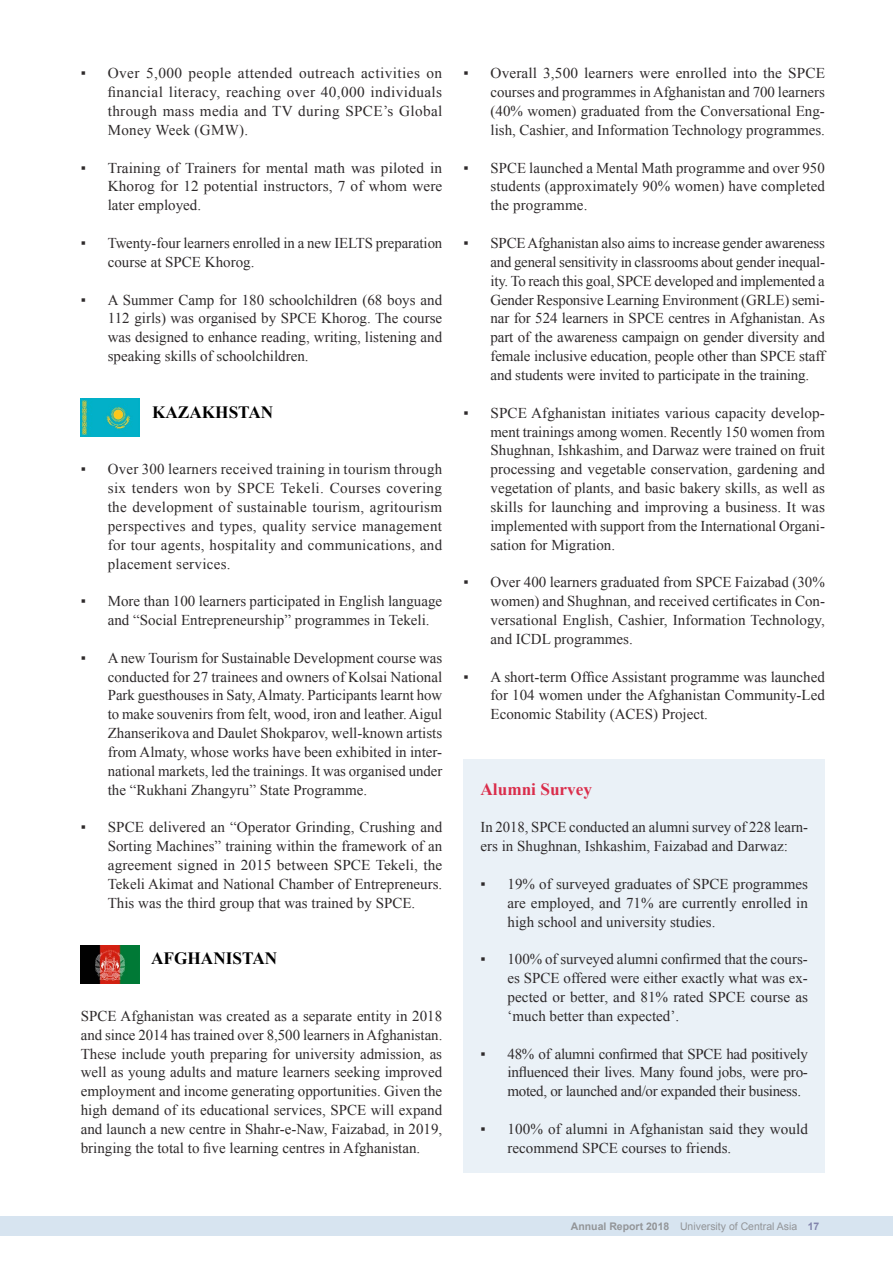
<style>
.page{position:relative;width:893px;height:1263px;background:#fff}
.page>*{position:absolute;margin:0;border:0;box-sizing:border-box;transform-origin:0 0}
.t1{font:700 17.25px "Times New Roman";color:#000}
.t2{font:700 17.25px "Times New Roman";color:#da2d4b}
.t3{font:15px/18.9px "Times New Roman";color:#2e2a2b;text-align:justify}
.t4{font:10.5px "Arial";color:#939598}
.s1{font-family:"Arial"}
.s2{font-weight:700}
.s3{font-weight:700;color:#8284ac}
</style>
<div class="page">
<img style="left:81px;top:399px;width:58px;height:37px">
<img style="left:81px;top:946px;width:58px;height:37px">
<div style="left:463px;top:759px;width:362px;height:414px;background:#eaf1f7"></div>
<div style="left:0;top:1216px;width:893px;height:19px;background:#d7e4f0"></div>
<p class="t3" style="left:108px;top:64px;width:336px;text-indent:-27px"><span class="s1">▪</span> Over 5,000 people attended outreach activities on financial literacy, reaching over 40,000 individuals through mass media and TV during SPCE’s Global Money Week (GMW).</p>
<p class="t3" style="left:108px;top:158px;width:336px;text-indent:-27px"><span class="s1">▪</span> Training of Trainers for mental math was piloted in Khorog for 12 potential instructors, 7 of whom were later employed.</p>
<p class="t3" style="left:108px;top:233px;width:336px;text-indent:-27px"><span class="s1">▪</span> Twenty-four learners enrolled in a new IELTS preparation course at SPCE Khorog.</p>
<p class="t3" style="left:108px;top:290px;width:336px;text-indent:-27px"><span class="s1">▪</span> A Summer Camp for 180 schoolchildren (68 boys and 112 girls) was organised by SPCE Khorog. The course was designed to enhance reading, writing, listening and speaking skills of schoolchildren.</p>
<p class="t1" style="left:152px;top:400px;width:123px">KAZAKHSTAN</p>
<p class="t3" style="left:108px;top:459px;width:336px;text-indent:-27px"><span class="s1">▪</span> Over 300 learners received training in tourism through six tenders won by SPCE Tekeli. Courses covering the development of sustainable tourism, agritourism perspectives and types, quality service management for tour agents, hospitality and communications, and placement services.</p>
<p class="t3" style="left:108px;top:591px;width:336px;text-indent:-27px"><span class="s1">▪</span> More than 100 learners participated in English language and “Social Entrepreneurship” programmes in Tekeli.</p>
<p class="t3" style="left:108px;top:648px;width:336px;text-indent:-27px"><span class="s1">▪</span> A new Tourism for Sustainable Development course was conducted for 27 trainees and owners of Kolsai National Park guesthouses in Saty, Almaty. Participants learnt how to make souvenirs from felt, wood, iron and leather. Aigul Zhanserikova and Daulet Shokparov, well-known artists from Almaty, whose works have been exhibited in inter&shy;national markets, led the trainings. It was organised under the “Rukhani Zhangyru” State Programme.</p>
<p class="t3" style="left:108px;top:818px;width:336px;text-indent:-27px"><span class="s1">▪</span> SPCE delivered an “Operator Grinding, Crushing and Sorting Machines” training within the framework of an agreement signed in 2015 between SPCE Tekeli, the Tekeli Akimat and National Chamber of Entrepreneurs.<br>This was the third group that was trained by SPCE.</p>
<p class="t1" style="left:151px;top:947px;width:128px">AFGHANISTAN</p>
<p class="t3" style="left:81px;top:1006px;width:363px">SPCE Afghanistan was created as a separate entity in 2018 and since 2014 has trained over 8,500 learners in Afghanistan.<br>These include youth preparing for university admission, as well as young adults and mature learners seeking improved employment and income generating opportunities. Given the high demand of its educational services, SPCE will expand and launch a new centre in Shahr-e-Naw, Faizabad, in 2019, bringing the total to five learning centres in Afghanistan.</p>
<p class="t3" style="left:490px;top:64px;width:336px;text-indent:-27px"><span class="s1">▪</span> Overall 3,500 learners were enrolled into the SPCE courses and programmes in Afghanistan and 700 learners (40% women) graduated from the Conversational Eng&shy;lish, Cashier, and Information Technology programmes.</p>
<p class="t3" style="left:490px;top:158px;width:336px;text-indent:-27px"><span class="s1">▪</span> SPCE launched a Mental Math programme and over 950 students (approximately 90% women) have completed the programme.</p>
<p class="t3" style="left:490px;top:233px;width:336px;text-indent:-27px"><span class="s1">▪</span> SPCE Afghanistan also aims to increase gender awareness and general sensitivity in classrooms about gender inequal&shy;ity. To reach this goal, SPCE developed and implemented a Gender Responsive Learning Environment (GRLE) semi&shy;nar for 524 learners in SPCE centres in Afghanistan. As part of the awareness campaign on gender diversity and female inclusive education, people other than SPCE staff and students were invited to participate in the training.</p>
<p class="t3" style="left:490px;top:403px;width:336px;text-indent:-27px"><span class="s1">▪</span> SPCE Afghanistan initiates various capacity develop&shy;ment trainings among women. Recently 150 women from Shughnan, Ishkashim, and Darwaz were trained on fruit processing and vegetable conservation, gardening and vegetation of plants, and basic bakery skills, as well as skills for launching and improving a business. It was implemented with support from the International Organi&shy;sation for Migration.</p>
<p class="t3" style="left:490px;top:573px;width:336px;text-indent:-27px"><span class="s1">▪</span> Over 400 learners graduated from SPCE Faizabad (30% women) and Shughnan, and received certificates in Con&shy;versational English, Cashier, Information Technology, and ICDL programmes.</p>
<p class="t3" style="left:490px;top:667px;width:336px;text-indent:-27px"><span class="s1">▪</span> A short-term Office Assistant programme was launched for 104 women under the Afghanistan Community-Led Economic Stability (ACES) Project.</p>
<p class="t2" style="left:480px;top:777px;width:113px">Alumni Survey</p>
<p class="t3" style="left:480px;top:818px;width:329px">In 2018, SPCE conducted an alumni survey of 228 learn&shy;ers in Shughnan, Ishkashim, Faizabad and Darwaz:</p>
<p class="t3" style="left:507px;top:874px;width:302px;text-indent:-27px"><span class="s1">▪</span> 19% of surveyed graduates of SPCE programmes are employed, and 71% are currently enrolled in high school and university studies.</p>
<p class="t3" style="left:507px;top:950px;width:302px;text-indent:-27px"><span class="s1">▪</span> 100% of surveyed alumni confirmed that the cours&shy;es SPCE offered were either exactly what was ex&shy;pected or better, and 81% rated SPCE course as ‘much better than expected’.</p>
<p class="t3" style="left:507px;top:1044px;width:302px;text-indent:-27px"><span class="s1">▪</span> 48% of alumni confirmed that SPCE had positively influenced their lives. Many found jobs, were pro&shy;moted, or launched and/or expanded their business.</p>
<p class="t3" style="left:507px;top:1119px;width:302px;text-indent:-27px"><span class="s1">▪</span> 100% of alumni in Afghanistan said they would recommend SPCE courses to friends.</p>
<p class="t4" style="left:571px;top:1219px;width:250px"><span class="s2">Annual Report 2018</span> University of Central Asia <span class="s3">17</span></p>
</div>
